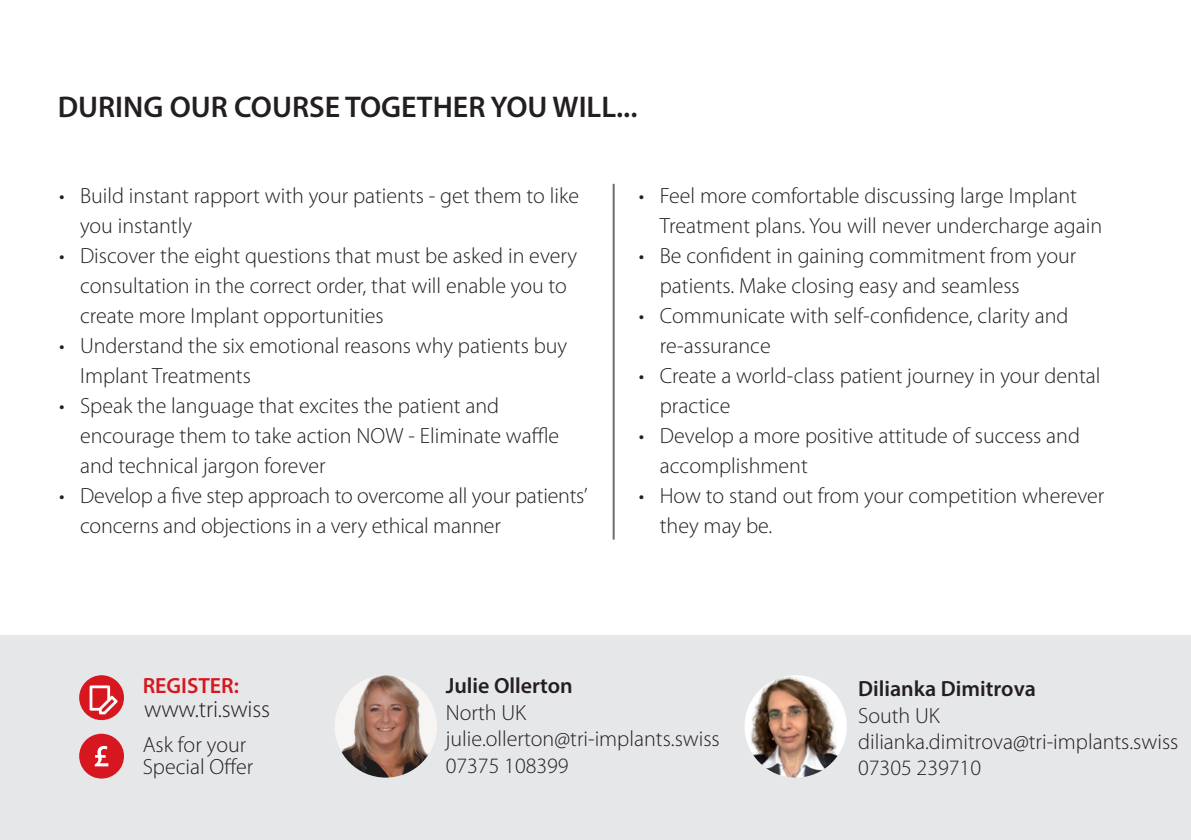
<style>
.page{position:relative;width:1191px;height:840px;background:#fff}
.page>*{position:absolute;margin:0;border:0;box-sizing:border-box;transform-origin:0 0}
.t1{font:600 30px "Myriad Pro";color:#231f20}
.t2{font:300 24px "Myriad Pro";letter-spacing:-.01em;color:#231f20}
.t3{font:300 22px/30px "Myriad Pro";color:#231f20}
.t4{font:600 22px "Myriad Pro";color:#231f20}
.t5{font:600 22px "Myriad Pro";color:#d7171f}
</style>
<div class="page">
<hr style="left:612px;top:184px;width:2px;height:355px;background:#6c6d70">
<div style="left:0;top:634px;width:1191px;height:205px;background:#e6e7e9"></div>
<img style="left:744px;top:674px;width:103px;height:103px;border-radius:51px">
<img style="left:335px;top:674px;width:102px;height:103px;border-radius:51px">
<svg style="left:79px;top:674px;width:45px;height:45px"></svg>
<svg style="left:90px;top:685px;width:28px;height:29px"></svg>
<div style="left:79px;top:733px;width:45px;height:45px;background:#d7171f;border-radius:50%"></div>
<svg style="left:95px;top:745px;width:13px;height:21px"></svg>
<h1 class="t1" style="left:58px;top:88px;width:581px">DURING OUR COURSE TOGETHER YOU WILL...</h1>
<p class="t3" style="left:80px;top:181px;width:501px;text-indent:-21px">• Build instant rapport with your patients - get them to like you instantly</p>
<p class="t3" style="left:80px;top:241px;width:499px;text-indent:-21px">• Discover the eight questions that must be asked in every consultation in the correct order, that will enable you to create more Implant opportunities</p>
<p class="t3" style="left:80px;top:331px;width:489px;text-indent:-21px">• Understand the six emotional reasons why patients buy<br>Implant Treatments</p>
<p class="t3" style="left:80px;top:391px;width:481px;text-indent:-21px">• Speak the language that excites the patient and encourage them to take action NOW - Eliminate waffle and technical jargon forever</p>
<p class="t3" style="left:80px;top:481px;width:509px;text-indent:-21px">• Develop a five step approach to overcome all your patients’ concerns and objections in a very ethical manner</p>
<p class="t3" style="left:660px;top:181px;width:444px;text-indent:-21px">• Feel more comfortable discussing large Implant<br>Treatment plans. You will never undercharge again</p>
<p class="t3" style="left:660px;top:241px;width:418px;text-indent:-21px">• Be confident in gaining commitment from your patients. Make closing easy and seamless</p>
<p class="t3" style="left:660px;top:301px;width:410px;text-indent:-21px">• Communicate with self-confidence, clarity and re-assurance</p>
<p class="t3" style="left:660px;top:361px;width:442px;text-indent:-21px">• Create a world-class patient journey in your dental practice</p>
<p class="t3" style="left:660px;top:421px;width:422px;text-indent:-21px">• Develop a more positive attitude of success and accomplishment</p>
<p class="t3" style="left:660px;top:481px;width:446px;text-indent:-21px">• How to stand out from your competition wherever they may be.</p>
<p class="t5" style="left:143px;top:671px;width:98px">REGISTER:</p>
<p class="t2" style="left:144px;top:695px;width:127px">www.tri.swiss</p>
<p class="t3" style="left:143px;top:734px;width:112px;line-height:22px">Ask for your<br>Special Offer</p>
<p class="t4" style="left:446px;top:671px;width:129px">Julie Ollerton</p>
<p class="t3" style="left:446px;top:699px;width:275px;line-height:26.4px">North UK julie.ollerton@tri-implants.swiss<br>07375 108399</p>
<p class="t4" style="left:858px;top:674px;width:179px">Dilianka Dimitrova</p>
<p class="t3" style="left:858px;top:702px;width:322px;line-height:26.4px">South UK dilianka.dimitrova@tri-implants.swiss<br>07305 239710</p>
</div>
